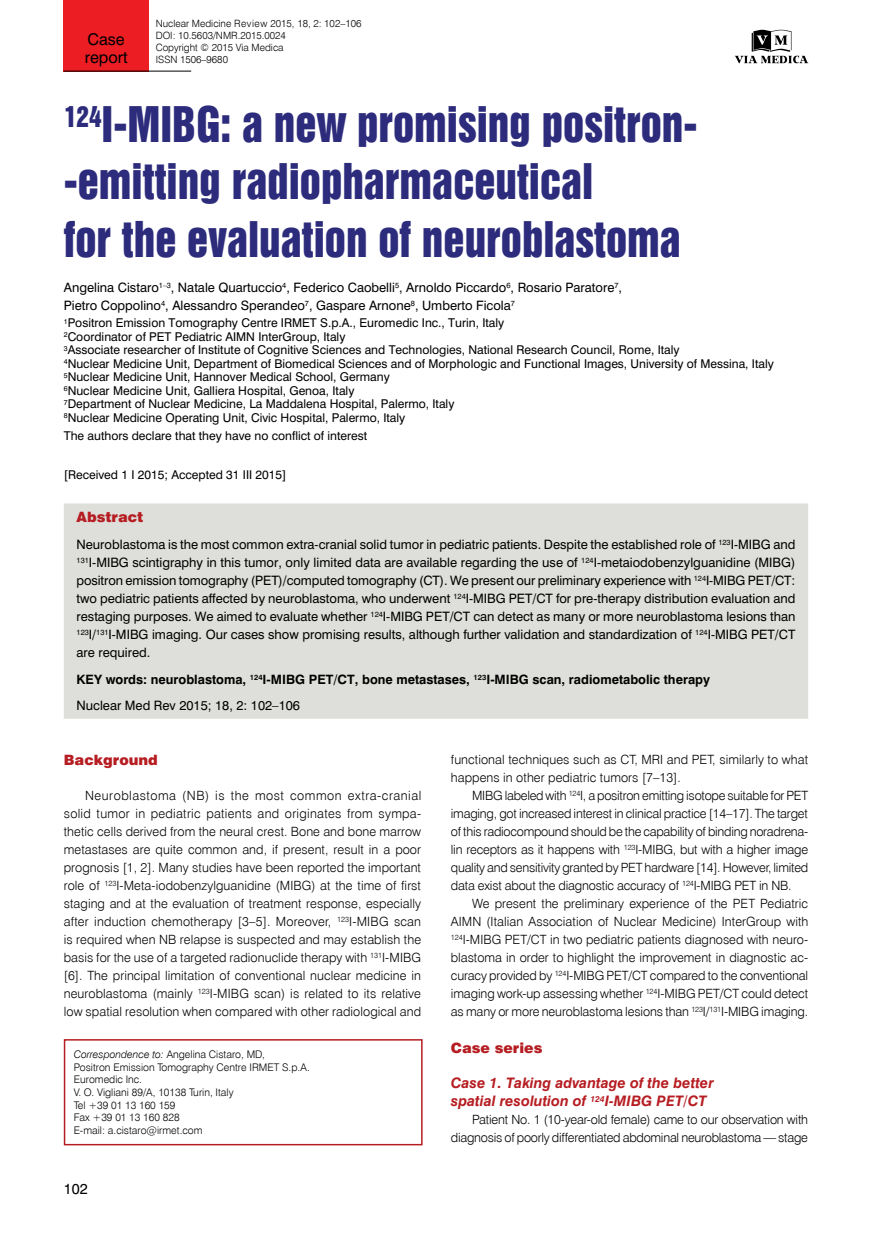
<style>
.page{position:relative;width:872px;height:1234px;background:#fff}
.page>*{position:absolute;margin:0;border:0;box-sizing:border-box;transform-origin:0 0}
.t1{font:45px/57px "Swis 921 EU";color:#2c2b7c;scale:.96 1}
.t2{font:15px/18px "Swis 721 PL";color:#000}
.t3{font:14.25px "Swis 721 Blk EU";color:#b61d22}
.t4{font:italic 700 13.5px/18px "Swis 721 PL";color:#b61d22}
.t5{font:13.5px "Swis 721 PL";color:#000}
.t6{font:12.75px/18px "Swis 721 Lt EU";letter-spacing:-.01em;color:#000;text-align:justify}
.t7{font:12px/18px "Swis 721 PL";color:#000}
.t8{font:700 12px "Swis 721 PL";color:#000}
.t9{font:11.25px/13.5px "Swis 721 PL";color:#000}
.t10{font:10.5px/12.6px "Swis 721 Lt EU";color:#000}
.t11{font:10.05px/12px "Swis 721 Lt EU";color:#000}
.s1{font-style:italic}
</style>
<div class="page">
<div style="left:64px;top:0;width:85px;height:71px;background:#ed1d24"></div>
<hr style="left:64px;top:71px;width:127px;height:1px;background:#000">
<svg style="left:735px;top:30px;width:73px;height:34px"></svg>
<div style="left:64px;top:1038px;width:358px;height:107px;border:2px solid #b61d22"></div>
<div style="left:64px;top:503px;width:744px;height:215px;background:#dedfda"></div>
<p class="t2" style="left:85px;top:30px;width:45px">Case report</p>
<p class="t11" style="left:156px;top:18px;width:207px">Nuclear Medicine Review 2015, 18, 2: 102–106<br>DOI: 10.5603/NMR.2015.0024<br>Copyright © 2015 Via Medica<br>ISSN 1506–9680</p>
<h1 class="t1" style="left:64px;top:96px;width:661px"><sup>124</sup>I-MIBG: a new promising positron--emitting radiopharmaceutical<br>for the evaluation of neuroblastoma</h1>
<p class="t7" style="left:64px;top:278px;width:560px">Angelina Cistaro<sup>1–3</sup>, Natale Quartuccio<sup>4</sup>, Federico Caobelli<sup>5</sup>, Arnoldo Piccardo<sup>6</sup>, Rosario Paratore<sup>7</sup>,<br>Pietro Coppolino<sup>4</sup>, Alessandro Sperandeo<sup>7</sup>, Gaspare Arnone<sup>8</sup>, Umberto Ficola<sup>7</sup></p>
<p class="t9" style="left:64px;top:316px;width:711px"><sup>1</sup>Positron Emission Tomography Centre IRMET S.p.A., Euromedic Inc., Turin, Italy<br><sup>2</sup>Coordinator of PET Pediatric AIMN InterGroup, Italy<br><sup>3</sup>Associate researcher of Institute of Cognitive Sciences and Technologies, National Research Council, Rome, Italy<br><sup>4</sup>Nuclear Medicine Unit, Department of Biomedical Sciences and of Morphologic and Functional Images, University of Messina, Italy <sup>5</sup>Nuclear Medicine Unit, Hannover Medical School, Germany<br><sup>6</sup>Nuclear Medicine Unit, Galliera Hospital, Genoa, Italy<br><sup>7</sup>Department of Nuclear Medicine, La Maddalena Hospital, Palermo, Italy<br><sup>8</sup>Nuclear Medicine Operating Unit, Civic Hospital, Palermo, Italy</p>
<p class="t9" style="left:64px;top:428px;width:305px">The authors declare that they have no conflict of interest</p>
<p class="t9" style="left:64px;top:467px;width:224px">[Received 1 I 2015; Accepted 31 III 2015]</p>
<p class="t3" style="left:77px;top:508px;width:68px">Abstract</p>
<p class="t7" style="left:77px;top:535px;width:720px;text-align:justify">Neuroblastoma is the most common extra-cranial solid tumor in pediatric patients. Despite the established role of <sup>123</sup>I-MIBG and <sup>131</sup>I-MIBG scintigraphy in this tumor, only limited data are available regarding the use of <sup>124</sup>I-metaiodobenzylguanidine (MIBG) positron emission tomography (PET)/computed tomography (CT). We present our preliminary experience with <sup>124</sup>I-MIBG PET/CT: two pediatric patients affected by neuroblastoma, who underwent <sup>124</sup>I-MIBG PET/CT for pre-therapy distribution evaluation and restaging purposes. We aimed to evaluate whether <sup>124</sup>I-MIBG PET/CT can detect as many or more neuroblastoma lesions than <sup>123</sup>I/<sup>131</sup>I-MIBG imaging. Our cases show promising results, although further validation and standardization of <sup>124</sup>I-MIBG PET/CT are required.</p>
<p class="t8" style="left:77px;top:671px;width:635px">KEY words: neuroblastoma, <sup>124</sup>I-MIBG PET/CT, bone metastases, <sup>123</sup>I-MIBG scan, radiometabolic therapy</p>
<p class="t7" style="left:77px;top:696px;width:225px">Nuclear Med Rev 2015; 18, 2: 102–106</p>
<p class="t3" style="left:64px;top:750px;width:96px">Background</p>
<p class="t6" style="left:64px;top:786px;width:359px;text-indent:21px">Neuroblastoma (NB) is the most common extra-cranial solid tumor in pediatric patients and originates from sympa&shy;thetic cells derived from the neural crest. Bone and bone marrow metastases are quite common and, if present, result in a poor prognosis [1, 2]. Many studies have been reported the important role of <sup>123</sup>I-Meta-iodobenzylguanidine (MIBG) at the time of first staging and at the evaluation of treatment response, especially after induction chemotherapy [3–5]. Moreover, <sup>123</sup>I-MIBG scan is required when NB relapse is suspected and may establish the basis for the use of a targeted radionuclide therapy with <sup>131</sup>I-MIBG [6]. The principal limitation of conventional nuclear medicine in neuroblastoma (mainly <sup>123</sup>I-MIBG scan) is related to its relative low spatial resolution when compared with other radiological and</p>
<p class="t10" style="left:74px;top:1048px;width:237px"><span class="s1">Correspondence to:</span> Angelina Cistaro, MD,<br>Positron Emission Tomography Centre IRMET S.p.A.<br>Euromedic Inc.<br>V. O. Vigliani 89/A, 10138 Turin, Italy<br>Tel +39 01 13 160 159<br>Fax +39 01 13 160 828<br>E-mail: a.cistaro@irmet.com</p>
<p class="t5" style="left:64px;top:1179px;width:25px">102</p>
<p class="t6" style="left:451px;top:750px;width:359px">functional techniques such as CT, MRI and PET, similarly to what happens in other pediatric tumors [7–13].</p>
<p class="t6" style="left:451px;top:786px;width:359px;text-indent:21px">MIBG labeled with <sup>124</sup>I, a positron emitting isotope suitable for PET imaging, got increased interest in clinical practice [14–17]. The target of this radiocompound should be the capability of binding noradrena&shy;lin receptors as it happens with <sup>123</sup>I-MIBG, but with a higher image quality and sensitivity granted by PET hardware [14]. However, limited data exist about the diagnostic accuracy of <sup>124</sup>I-MIBG PET in NB.</p>
<p class="t6" style="left:451px;top:894px;width:359px;text-indent:21px">We present the preliminary experience of the PET Pediatric AIMN (Italian Association of Nuclear Medicine) InterGroup with <sup>124</sup>I-MIBG PET/CT in two pediatric patients diagnosed with neuro&shy;blastoma in order to highlight the improvement in diagnostic ac&shy;curacy provided by <sup>124</sup>I-MIBG PET/CT compared to the conventional imaging work-up assessing whether <sup>124</sup>I-MIBG PET/CT could detect as many or more neuroblastoma lesions than <sup>123</sup>I/<sup>131</sup>I-MIBG imaging.</p>
<p class="t3" style="left:451px;top:1038px;width:93px">Case series</p>
<p class="t4" style="left:451px;top:1073px;width:264px">Case 1. Taking advantage of the better spatial resolution of <sup>124</sup>I-MIBG PET/CT</p>
<p class="t6" style="left:451px;top:1110px;width:359px;text-align:right">Patient No. 1 (10-year-old female) came to our observation with diagnosis of poorly differentiated abdominal neuroblastoma — stage</p>
</div>
